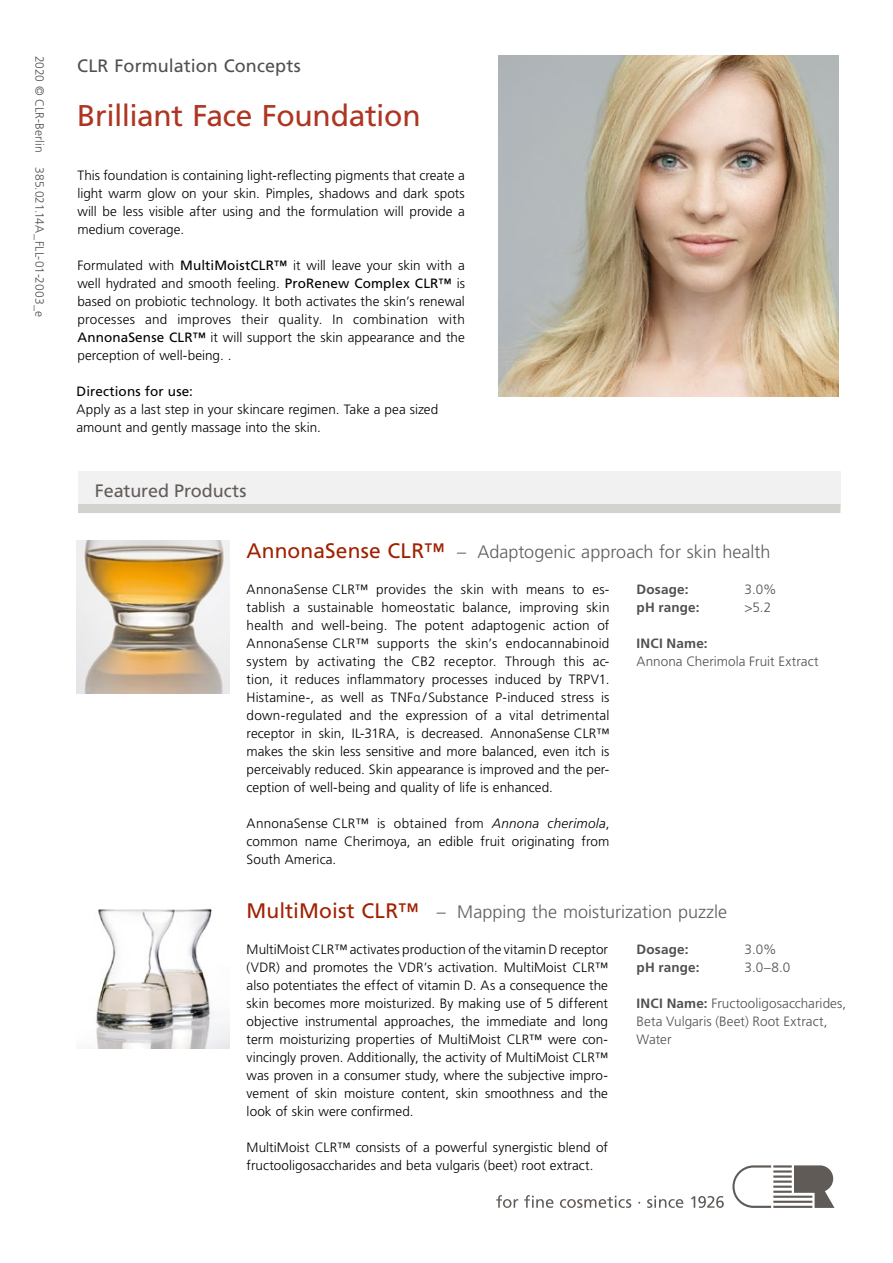
<style>
.page{position:relative;width:893px;height:1263px;background:#fff}
.page>*{position:absolute;margin:0;border:0;box-sizing:border-box;transform-origin:0 0}
.t1{font:30px "Frutiger";letter-spacing:-.01em;color:#ad3522}
.t2{font:300 18px "Frutiger";color:#5e5d62}
.t3{font:18px "Frutiger";letter-spacing:.005em;color:#504f53}
.t4{font:18px "Frutiger";letter-spacing:-.005em;color:#625c59}
.t5{font:300 13.5px/18px "Frutiger";letter-spacing:.005em;color:#000;text-align:justify}
.t6{font:300 13.5px/18px "Frutiger";letter-spacing:.005em;color:#504f53}
.t7{font:700 13.5px "Frutiger";letter-spacing:.01em;color:#504f53}
.t8{font:13.5px "Frutiger";letter-spacing:.01em;color:#000}
.t9{font:300 12px "Frutiger";color:#504f53}
.s1{font-weight:400}
.s2{font-weight:400;font-size:21px;color:#a02100}
.s3{font-family:"Frutiger Next LTW1 G"}
.s4{font-style:italic}
.s5{font-weight:700}
</style>
<div class="page">
<svg style="left:496px;top:1195px;width:228px;height:13px"></svg>
<svg style="left:732px;top:1165px;width:102px;height:43px"></svg>
<img style="left:499px;top:56px;width:340px;height:340px">
<div style="left:78px;top:471px;width:762px;height:37px;background:#f1f1f1"></div>
<div style="left:78px;top:504px;width:762px;height:9px;background:#d2d2cf"></div>
<img style="left:77px;top:541px;width:153px;height:153px">
<img style="left:96px;top:908px;width:134px;height:140px">
<p class="t9" style="left:47px;top:56px;width:263px;rotate:90deg">2020 © CLR-Berlin 385.021.14A_FLL-01-2003_e</p>
<h2 class="t3" style="left:77px;top:55px;width:225px">CLR Formulation Concepts</h2>
<h1 class="t1" style="left:77px;top:98px;width:345px">Brilliant Face Foundation</h1>
<p class="t5" style="left:77px;top:166px;width:389px">This foundation is containing light-reflecting pigments that create a light warm glow on your skin. Pimples, shadows and dark spots will be less visible after using and the formulation will provide a medium coverage.</p>
<p class="t5" style="left:77px;top:256px;width:389px">Formulated with <span class="s1">MultiMoistCLR™</span> it will leave your skin with a well hydrated and smooth feeling. <span class="s1">ProRenew Complex CLR™</span> is based on probiotic technology. It both activates the skin’s renewal processes and improves their quality. In combination with <span class="s1">AnnonaSense CLR™</span> it will support the skin appearance and the perception of well-being. .</p>
<p class="t8" style="left:77px;top:383px;width:118px">Directions for use:</p>
<p class="t5" style="left:77px;top:400px;width:363px">Apply as a last step in your skincare regimen. Take a pea sized amount and gently massage into the skin.</p>
<h2 class="t4" style="left:95px;top:480px;width:153px">Featured Products</h2>
<h2 class="t2" style="left:246px;top:542px;width:526px"><span class="s2">AnnonaSense CLR™</span> – Adaptogenic approach for skin health</h2>
<p class="t5" style="left:247px;top:580px;width:364px">AnnonaSense CLR™ provides the skin with means to es&shy;tablish a sustainable homeostatic balance, improving skin health and well-being. The potent adaptogenic action of AnnonaSense CLR™ supports the skin’s endocannabinoid system by activating the CB2 receptor. Through this ac&shy;tion, it reduces inflammatory processes induced by TRPV1.<br>Histamine-, as well as TNF<span class="s3">α</span> / Substance P-induced stress is down-regulated and the expression of a vital detrimental receptor in skin, IL-31RA, is decreased. AnnonaSense CLR™ makes the skin less sensitive and more balanced, even itch is perceivably reduced. Skin appearance is improved and the per&shy;ception of well-being and quality of life is enhanced.</p>
<p class="t5" style="left:247px;top:814px;width:364px">AnnonaSense CLR™ is obtained from <span class="s4">Annona cherimola</span>, common name Cherimoya, an edible fruit originating from South America.</p>
<h2 class="t2" style="left:247px;top:902px;width:482px"><span class="s2">MultiMoist CLR™</span> – Mapping the moisturization puzzle</h2>
<p class="t5" style="left:247px;top:940px;width:363px">MultiMoist CLR™ activates production of the vitamin D receptor (VDR) and promotes the VDR’s activation. MultiMoist CLR™ also potentiates the effect of vitamin D. As a consequence the skin becomes more moisturized. By making use of 5 different objective instrumental approaches, the immediate and long term moisturizing properties of MultiMoist CLR™ were con&shy;vincingly proven. Additionally, the activity of MultiMoist CLR™ was proven in a consumer study, where the subjective impro&shy;vement of skin moisture content, skin smoothness and the look of skin were confirmed.</p>
<p class="t5" style="left:247px;top:1138px;width:363px">MultiMoist CLR™ consists of a powerful synergistic blend of fructooligosaccharides and beta vulgaris (beet) root extract.</p>
<p class="t7" style="left:637px;top:581px;width:53px">Dosage:</p>
<p class="t6" style="left:745px;top:580px;width:33px">3.0%</p>
<p class="t7" style="left:637px;top:599px;width:64px">pH range:</p>
<p class="t6" style="left:745px;top:598px;width:28px">&gt;5.2</p>
<p class="t7" style="left:637px;top:635px;width:73px">INCI Name:</p>
<p class="t6" style="left:637px;top:652px;width:183px">Annona Cherimola Fruit Extract</p>
<p class="t7" style="left:637px;top:941px;width:53px">Dosage:</p>
<p class="t6" style="left:745px;top:940px;width:33px">3.0%</p>
<p class="t7" style="left:637px;top:959px;width:64px">pH range:</p>
<p class="t6" style="left:745px;top:958px;width:47px">3.0–8.0</p>
<p class="t6" style="left:637px;top:994px;width:211px"><span class="s5">INCI Name:</span> Fructooligosaccharides,<br>Beta Vulgaris (Beet) Root Extract,<br>Water</p>
</div>
